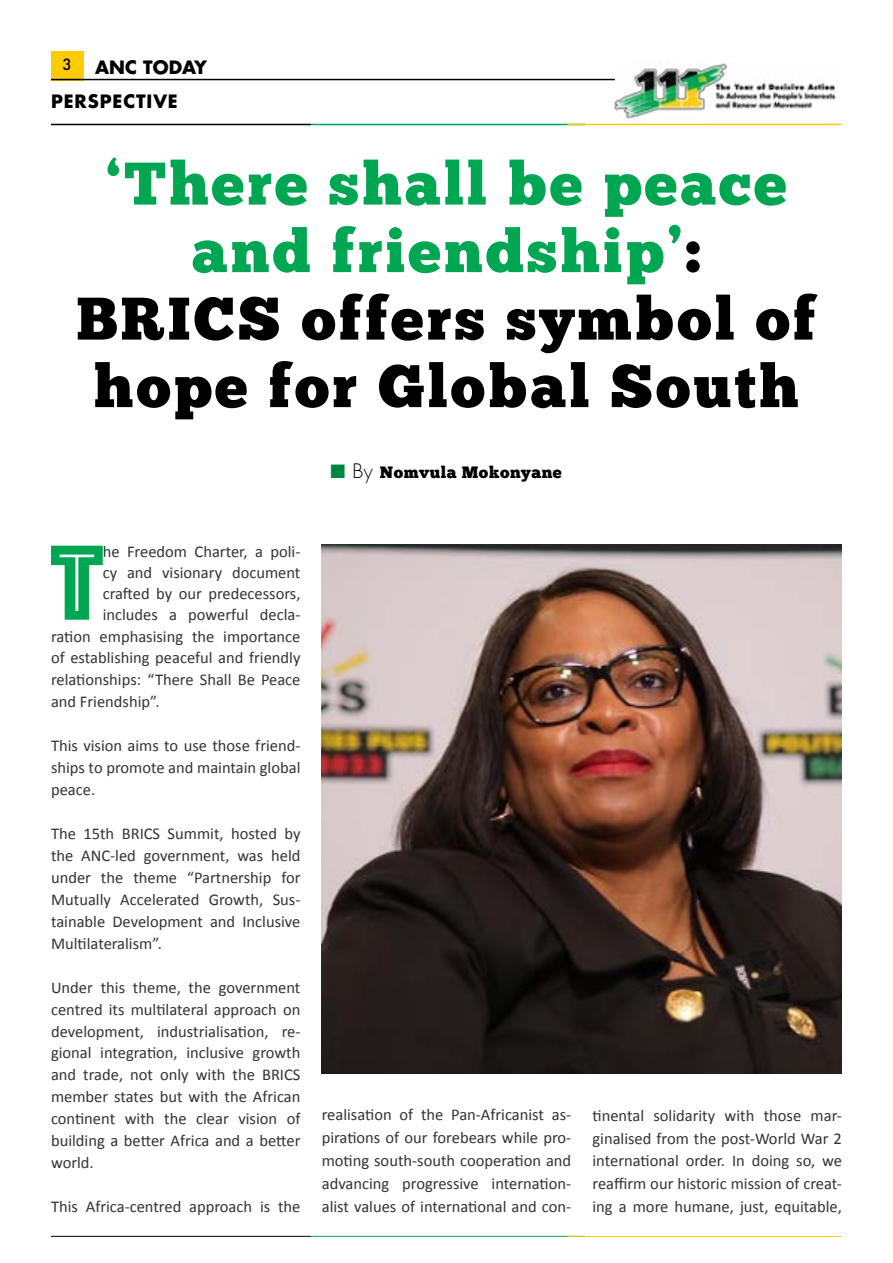
<style>
.page{position:relative;width:893px;height:1263px;background:#fff}
.page>*{position:absolute;margin:0;border:0;box-sizing:border-box;transform-origin:0 0}
.t1{font:111px "Phosphate Inline";color:#00a651}
.t2{font:60px/67.5px "Chunk Five";letter-spacing:.05em;color:#000;text-align:center}
.t3{font:700 18px/34.8px "Futura LT";letter-spacing:.05em;color:#000}
.t4{font:16.5px/21.9px "Calibri";color:#333;text-align:justify}
.t5{font:16.5px "Chunk Five";letter-spacing:.03em;color:#000}
.t6{font:500 15px "Futura";color:#000}
.s1{color:#00a651}
.s2{color:#008541}
.s3{font-family:"Futura LT";font-weight:300;font-size:19.5px}
</style>
<div class="page">
<div style="left:51px;top:51px;width:32px;height:29px;background:#ffcb05"></div>
<img style="left:612px;top:63px;width:225px;height:56px">
<hr style="left:51px;top:79px;width:564px;height:1px;background:#000">
<hr style="left:51px;top:124px;width:260px;height:1px;background:#000">
<hr style="left:311px;top:124px;width:274px;height:1px;background:#00a651">
<hr style="left:567px;top:124px;width:274px;height:1px;background:#ffcb05">
<hr style="left:51px;top:1236px;width:260px;height:1px;background:#000">
<hr style="left:311px;top:1236px;width:274px;height:1px;background:#00a651">
<hr style="left:567px;top:1236px;width:274px;height:1px;background:#ffcb05">
<img style="left:322px;top:544px;width:519px;height:530px">
<p class="t6" style="left:63px;top:55px;width:11px">3</p>
<p class="t3" style="left:51px;top:49px;width:158px;text-indent:44px">ANC TODAY<br>PERSPECTIVE</p>
<h2 class="t2" style="left:76px;top:152px;width:741px"><span class="s1">‘There shall be peace and friendship’</span>:<br>BRICS offers symbol of hope for Global South</h2>
<p class="t5" style="left:330px;top:462px;width:233px"><span class="s2">■</span> <span class="s3">By</span> Nomvula Mokonyane</p>
<h1 class="t1" style="left:51px;top:504px;width:53px">T</h1>
<p class="t4" style="left:103px;top:539px;width:199px">he Freedom Charter, a poli-</p>
<p class="t4" style="left:103px;top:560px;width:199px">cy and visionary document</p>
<p class="t4" style="left:103px;top:581px;width:199px">crafted by our predecessors,</p>
<p class="t4" style="left:103px;top:602px;width:199px">includes a powerful decla-</p>
<p class="t4" style="left:51px;top:624px;width:251px">ration emphasising the importance</p>
<p class="t4" style="left:51px;top:646px;width:251px">of establishing peaceful and friendly</p>
<p class="t4" style="left:51px;top:668px;width:251px">relationships: “There Shall Be Peace</p>
<p class="t4" style="left:51px;top:690px;width:110px">and Friendship”.</p>
<p class="t4" style="left:51px;top:734px;width:251px">This vision aims to use those friend&shy;ships to promote and maintain global peace.</p>
<p class="t4" style="left:51px;top:822px;width:251px">The 15th BRICS Summit, hosted by the ANC-led government, was held under the theme “Partnership for Mutually Accelerated Growth, Sus&shy;tainable Development and Inclusive Multilateralism”.</p>
<p class="t4" style="left:51px;top:976px;width:251px">Under this theme, the government centred its multilateral approach on development, industrialisation, re&shy;gional integration, inclusive growth and trade, not only with the BRICS member states but with the African continent with the clear vision of building a better Africa and a better world.</p>
<p class="t4" style="left:51px;top:1195px;width:251px">This Africa-centred approach is the</p>
<p class="t4" style="left:322px;top:1102px;width:251px;line-height:23px">realisation of the Pan-Africanist as&shy;pirations of our forebears while pro&shy;moting south-south cooperation and advancing progressive internation&shy;alist values of international and con-</p>
<p class="t4" style="left:592px;top:1103px;width:251px;line-height:22.8px">tinental solidarity with those mar&shy;ginalised from the post-World War 2 international order. In doing so, we reaffirm our historic mission of creat&shy;ing a more humane, just, equitable,</p>
</div>
